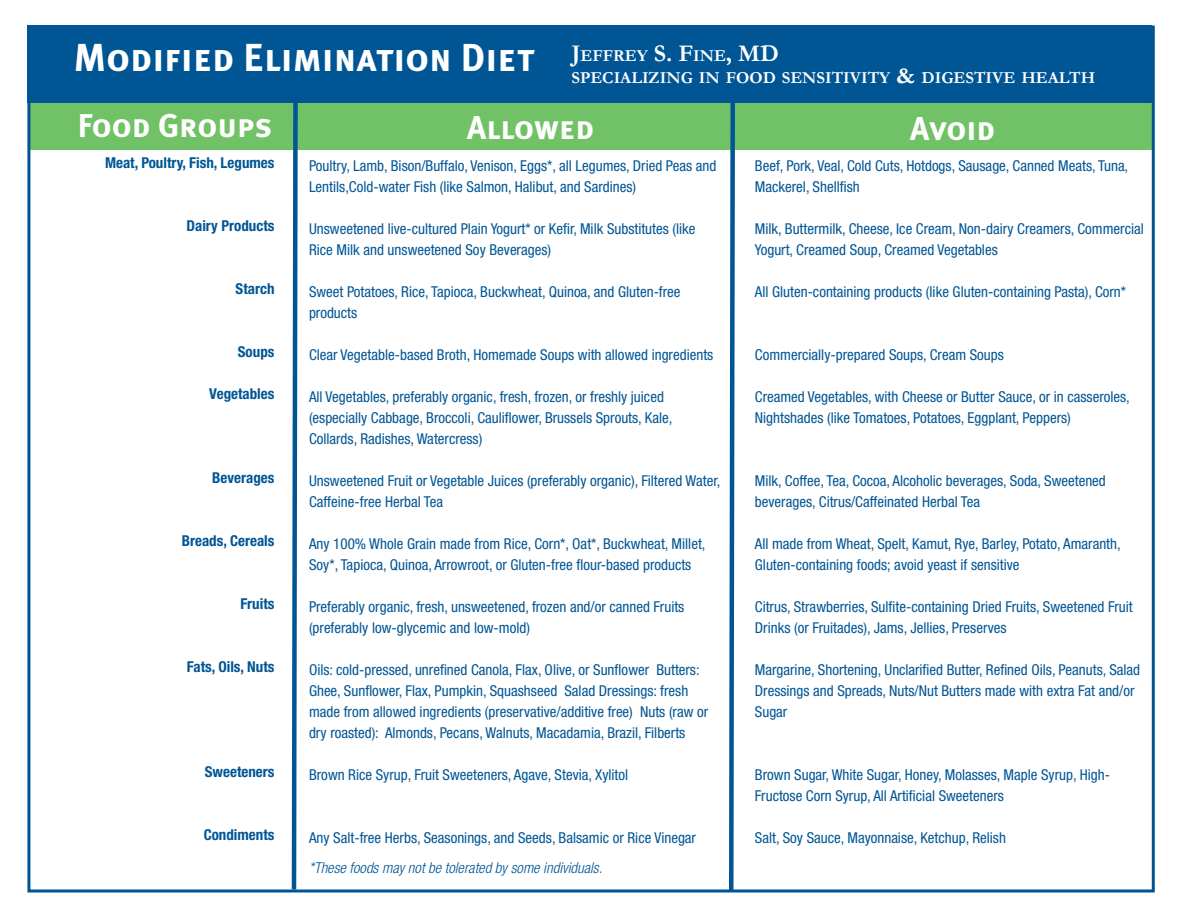
<style>
.page{position:relative;width:1188px;height:918px;background:#fff}
.page>*{position:absolute;margin:0;border:0;box-sizing:border-box;transform-origin:0 0}
.t1{font:39px "Meta Plus Bold Caps";color:#fff}
.t2{font:33px "Meta Plus Bold Caps";color:#fff}
.t3{font:700 16.8px "Garamond";color:#fff}
.t4{font:condensed 15px/21px "Helvetica Neue";color:#005595}
.t5{font:700 condensed 15px "Helvetica Neue";color:#005595}
.t6{font:italic 300 condensed 15px "Helvetica Neue";color:#005595}
.s1{font-size:24px}
</style>
<div class="page">
<div style="left:28px;top:94px;width:1126px;height:56px;background:#71c167"></div>
<div style="left:27px;top:26px;width:1125px;height:78px;background:#005595"></div>
<svg style="left:289px;top:103px;width:11px;height:790px"></svg>
<svg style="left:727px;top:103px;width:10px;height:790px"></svg>
<p class="t1" style="left:74px;top:35px;width:463px">Modified Elimination Diet</p>
<p class="t3" style="left:572px;top:45px;width:209px"><span class="s1">J</span>EFFREY <span class="s1">S. F</span>INE<span class="s1">, MD</span></p>
<p class="t3" style="left:572px;top:68px;width:525px">SPECIALIZING IN FOOD SENSITIVITY <span class="s1">&amp;</span> DIGESTIVE HEALTH</p>
<p class="t2" style="left:77px;top:106px;width:196px">Food Groups</p>
<p class="t2" style="left:467px;top:108px;width:128px">Allowed</p>
<p class="t2" style="left:910px;top:109px;width:87px">Avoid</p>
<p class="t5" style="left:105px;top:153px;width:171px">Meat, Poultry, Fish, Legumes</p>
<p class="t5" style="left:187px;top:216px;width:89px">Dairy Products</p>
<p class="t5" style="left:236px;top:279px;width:40px">Starch</p>
<p class="t5" style="left:238px;top:342px;width:38px">Soups</p>
<p class="t5" style="left:209px;top:384px;width:67px">Vegetables</p>
<p class="t5" style="left:212px;top:468px;width:64px">Beverages</p>
<p class="t5" style="left:182px;top:531px;width:94px">Breads, Cereals</p>
<p class="t5" style="left:240px;top:594px;width:36px">Fruits</p>
<p class="t5" style="left:187px;top:657px;width:89px">Fats, Oils, Nuts</p>
<p class="t5" style="left:205px;top:762px;width:71px">Sweeteners</p>
<p class="t5" style="left:204px;top:825px;width:72px">Condiments</p>
<p class="t4" style="left:309px;top:155px;width:409px">Poultry, Lamb, Bison/Buffalo, Venison, Eggs*, all Legumes, Dried Peas and<br>Lentils,Cold-water Fish (like Salmon, Halibut, and Sardines)</p>
<p class="t4" style="left:309px;top:218px;width:388px">Unsweetened live-cultured Plain Yogurt* or Kefir, Milk Substitutes (like<br>Rice Milk and unsweetened Soy Beverages)</p>
<p class="t4" style="left:309px;top:281px;width:373px">Sweet Potatoes, Rice, Tapioca, Buckwheat, Quinoa, and Gluten-free products</p>
<p class="t4" style="left:309px;top:344px;width:406px">Clear Vegetable-based Broth, Homemade Soups with allowed ingredients</p>
<p class="t4" style="left:309px;top:386px;width:365px">All Vegetables, preferably organic, fresh, frozen, or freshly juiced (especially Cabbage, Broccoli, Cauliflower, Brussels Sprouts, Kale,<br>Collards, Radishes, Watercress)</p>
<p class="t4" style="left:309px;top:470px;width:413px">Unsweetened Fruit or Vegetable Juices (preferably organic), Filtered Water,<br>Caffeine-free Herbal Tea</p>
<p class="t4" style="left:309px;top:533px;width:398px">Any 100% Whole Grain made from Rice, Corn*, Oat*, Buckwheat, Millet,<br>Soy*, Tapioca, Quinoa, Arrowroot, or Gluten-free flour-based products</p>
<p class="t4" style="left:309px;top:596px;width:377px">Preferably organic, fresh, unsweetened, frozen and/or canned Fruits (preferably low-glycemic and low-mold)</p>
<p class="t4" style="left:309px;top:659px;width:401px">Oils: cold-pressed, unrefined Canola, Flax, Olive, or Sunflower Butters:<br>Ghee, Sunflower, Flax, Pumpkin, Squashseed Salad Dressings: fresh made from allowed ingredients (preservative/additive free) Nuts (raw or dry roasted): Almonds, Pecans, Walnuts, Macadamia, Brazil, Filberts</p>
<p class="t4" style="left:309px;top:764px;width:321px">Brown Rice Syrup, Fruit Sweeteners, Agave, Stevia, Xylitol</p>
<p class="t4" style="left:309px;top:827px;width:389px">Any Salt-free Herbs, Seasonings, and Seeds, Balsamic or Rice Vinegar</p>
<p class="t6" style="left:309px;top:859px;width:295px">*These foods may not be tolerated by some individuals.</p>
<p class="t4" style="left:755px;top:155px;width:375px">Beef, Pork, Veal, Cold Cuts, Hotdogs, Sausage, Canned Meats, Tuna,<br>Mackerel, Shellfish</p>
<p class="t4" style="left:755px;top:218px;width:390px">Milk, Buttermilk, Cheese, Ice Cream, Non-dairy Creamers, Commercial<br>Yogurt, Creamed Soup, Creamed Vegetables</p>
<p class="t4" style="left:755px;top:281px;width:373px">All Gluten-containing products (like Gluten-containing Pasta), Corn*</p>
<p class="t4" style="left:755px;top:344px;width:251px">Commercially-prepared Soups, Cream Soups</p>
<p class="t4" style="left:755px;top:386px;width:376px">Creamed Vegetables, with Cheese or Butter Sauce, or in casseroles,<br>Nightshades (like Tomatoes, Potatoes, Eggplant, Peppers)</p>
<p class="t4" style="left:755px;top:470px;width:352px">Milk, Coffee, Tea, Cocoa, Alcoholic beverages, Soda, Sweetened beverages, Citrus/Caffeinated Herbal Tea</p>
<p class="t4" style="left:755px;top:533px;width:367px">All made from Wheat, Spelt, Kamut, Rye, Barley, Potato, Amaranth,<br>Gluten-containing foods; avoid yeast if sensitive</p>
<p class="t4" style="left:755px;top:596px;width:379px">Citrus, Strawberries, Sulfite-containing Dried Fruits, Sweetened Fruit<br>Drinks (or Fruitades), Jams, Jellies, Preserves</p>
<p class="t4" style="left:755px;top:659px;width:387px">Margarine, Shortening, Unclarified Butter, Refined Oils, Peanuts, Salad<br>Dressings and Spreads, Nuts/Nut Butters made with extra Fat and/or<br>Sugar</p>
<p class="t4" style="left:755px;top:764px;width:357px">Brown Sugar, White Sugar, Honey, Molasses, Maple Syrup, High-<br>Fructose Corn Syrup, All Artificial Sweeteners</p>
<p class="t4" style="left:755px;top:827px;width:253px">Salt, Soy Sauce, Mayonnaise, Ketchup, Relish</p>
</div>
